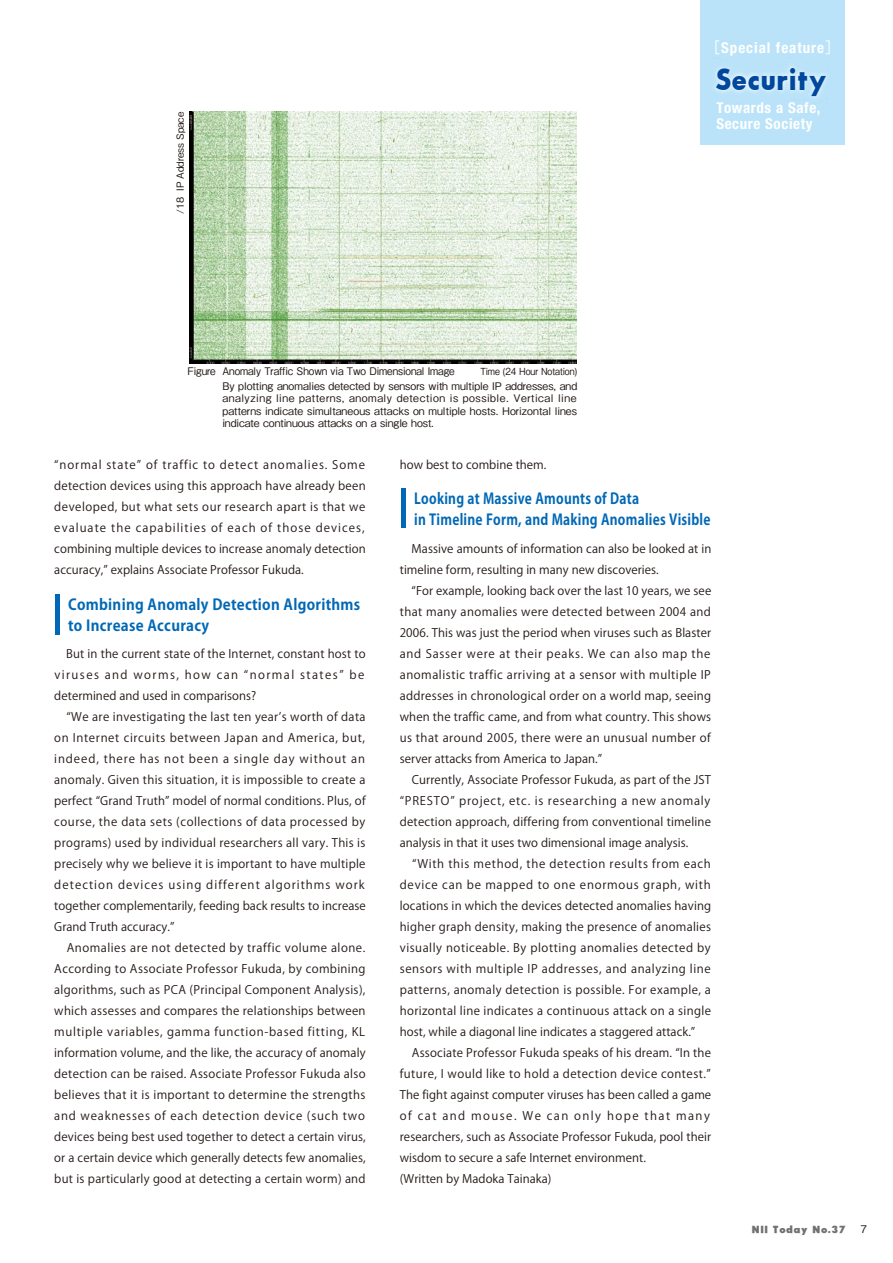
<style>
.page{position:relative;width:893px;height:1263px;background:#fff}
.page>*{position:absolute;margin:0;border:0;box-sizing:border-box;transform-origin:0 0}
.t1{font:30px "Bougan Black SSK";letter-spacing:.05em;color:#00479d;scale:.9 1}
.t2{font:700 15px/21px "Koz Go Pro";letter-spacing:.02em;color:#0068b6;scale:.86 1}
.t3{font:700 15px/21px "Koz Go Pro";letter-spacing:.02em;color:#0068b6;scale:.96 1}
.t4{font:700 condensed 15px/16.5px "Helvetica Neue";letter-spacing:.04em;color:#fff}
.t5{font:700 condensed 15px "Helvetica Neue";letter-spacing:.065em;color:#fff}
.t6{font:11.7px/21px "Koz Go Pro";letter-spacing:.025em;color:#221815}
.t7{font:11.7px "Koz Go Pro";letter-spacing:.005em;color:#221815}
.t8{font:500 10.5px/12.5px "Gothic BBB Pr 6 N";letter-spacing:-.005em;color:#221815;text-align:justify}
.t9{font:500 10.5px "Gothic BBB Pr 6 N";letter-spacing:-.005em;color:#221815;scale:.95 1}
.t10{font:10.05px "Bougan Black SSK Bold";letter-spacing:.06em;color:#727172}
.t11{font:500 9.75px "Gothic BBB Pr 6 N";letter-spacing:-.005em;color:#221815;scale:.9 1}
.t12{font:500 9.75px "Gothic BBB Pr 6 N";letter-spacing:-.005em;color:#221815}
.s1{font-family:"Hira Kaku Pro W3";font-weight:400;font-stretch:normal}
</style>
<div class="page">
<div style="left:701px;top:0;width:144px;height:144px;background:#bae3f9"></div>
<img style="left:714px;top:66px;width:113px;height:32px">
<img style="left:189px;top:112px;width:387px;height:251px">
<hr style="left:55px;top:595px;width:4px;height:40px;background:#0068b6">
<hr style="left:401px;top:488px;width:4px;height:39px;background:#0068b6">
<p class="t12" style="left:172px;top:214px;width:104px;rotate:-90deg">/18 IP Address Space</p>
<p class="t9" style="left:188px;top:363px;width:283px">Figure Anomaly Traffic Shown via Two Dimensional Image</p>
<p class="t11" style="left:480px;top:363px;width:109px">Time (24 Hour Notation)</p>
<p class="t8" style="left:222px;top:379px;width:356px">By plotting anomalies detected by sensors with multiple IP addresses, and analyzing line patterns, anomaly detection is possible. Vertical line patterns indicate simultaneous attacks on multiple hosts. Horizontal lines indicate continuous attacks on a single host.</p>
<p class="t5" style="left:705px;top:38px;width:136px"><span class="s1">［</span>Special feature<span class="s1">］</span></p>
<p class="t1" style="left:716px;top:63px;width:124px">Security</p>
<p class="t4" style="left:716px;top:99px;width:106px">Towards a Safe,<br>Secure Society</p>
<p class="t6" style="left:54px;top:454px;width:313px;text-align:justify">“normal state” of traffic to detect anomalies. Some detection devices using this approach have already been developed, but what sets our research apart is that we evaluate the capabilities of each of those devices, combining multiple devices to increase anomaly detection accuracy,” explains Associate Professor Fukuda.</p>
<p class="t3" style="left:68px;top:595px;width:306px">Combining Anomaly Detection Algorithms to Increase Accuracy</p>
<p class="t6" style="left:54px;top:643px;width:313px">　But in the current state of the Internet, constant host to viruses and worms, how can “normal states” be determined and used in comparisons?<br>　“We are investigating the last ten yearʼs worth of data on Internet circuits between Japan and America, but, indeed, there has not been a single day without an anomaly. Given this situation, it is impossible to create a perfect “Grand Truth” model of normal conditions. Plus, of course, the data sets (collections of data processed by programs) used by individual researchers all vary. This is precisely why we believe it is important to have multiple detection devices using different algorithms work together complementarily, feeding back results to increase Grand Truth accuracy.”<br>　Anomalies are not detected by traffic volume alone.<br>According to Associate Professor Fukuda, by combining algorithms, such as PCA (Principal Component Analysis), which assesses and compares the relationships between multiple variables, gamma function-based fitting, KL information volume, and the like, the accuracy of anomaly detection can be raised. Associate Professor Fukuda also believes that it is important to determine the strengths and weaknesses of each detection device (such two devices being best used together to detect a certain virus, or a certain device which generally detects few anomalies, but is particularly good at detecting a certain worm) and</p>
<p class="t7" style="left:400px;top:457px;width:148px">how best to combine them.</p>
<p class="t2" style="left:414px;top:488px;width:346px">Looking at Massive Amounts of Data<br>in Timeline Form, and Making Anomalies Visible</p>
<p class="t6" style="left:400px;top:538px;width:313px">　Massive amounts of information can also be looked at in timeline form, resulting in many new discoveries.<br>　“For example, looking back over the last 10 years, we see that many anomalies were detected between 2004 and 2006. This was just the period when viruses such as Blaster and Sasser were at their peaks. We can also map the anomalistic traffic arriving at a sensor with multiple IP addresses in chronological order on a world map, seeing when the traffic came, and from what country. This shows us that around 2005, there were an unusual number of server attacks from America to Japan.”<br>　Currently, Associate Professor Fukuda, as part of the JST “PRESTO” project, etc. is researching a new anomaly detection approach, differing from conventional timeline analysis in that it uses two dimensional image analysis.　“With this method, the detection results from each device can be mapped to one enormous graph, with locations in which the devices detected anomalies having higher graph density, making the presence of anomalies visually noticeable. By plotting anomalies detected by sensors with multiple IP addresses, and analyzing line patterns, anomaly detection is possible. For example, a horizontal line indicates a continuous attack on a single host, while a diagonal line indicates a staggered attack.”　Associate Professor Fukuda speaks of his dream. “In the future, I would like to hold a detection device contest.” The fight against computer viruses has been called a game of cat and mouse. We can only hope that many researchers, such as Associate Professor Fukuda, pool their wisdom to secure a safe Internet environment.<br>(Written by Madoka Tainaka)</p>
<p class="t10" style="left:752px;top:1223px;width:95px">NII Today No.37</p>
<p class="t8" style="left:860px;top:1222px;width:8px">7</p>
</div>
